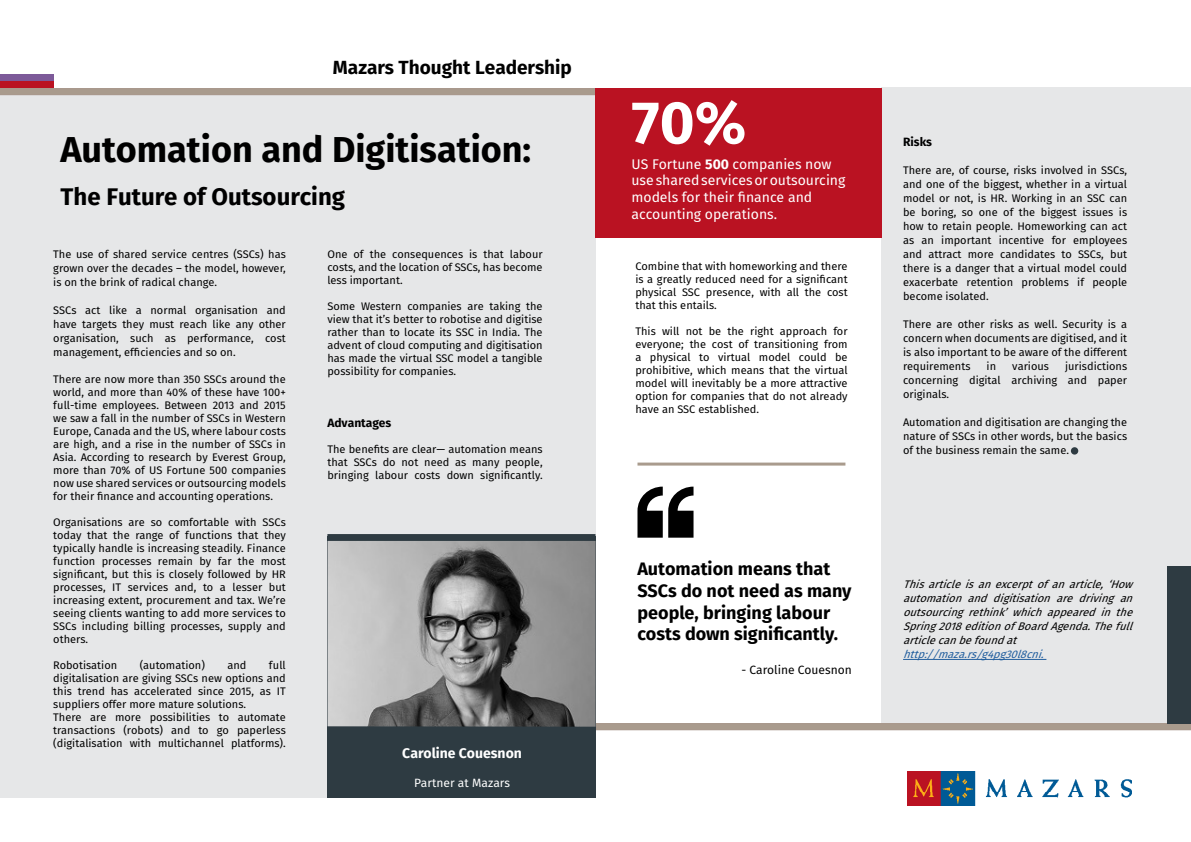
<style>
.page{position:relative;width:1191px;height:842px;background:#fff}
.page>*{position:absolute;margin:0;border:0;box-sizing:border-box;transform-origin:0 0}
.t1{font:700 60px "Fira Sans";color:#fff}
.t2{font:700 36px "Fira Sans";color:#000}
.t3{font:700 24px "Fira Sans";color:#000}
.t4{font:700 19px "Fira Sans";color:#000}
.t5{font:700 18px/21.6px "Fira Sans";color:#000}
.t6{font:14px/16.8px "Fira Sans";color:#fff}
.t7{font:700 14px "Fira Sans";color:#fff}
.t8{font:12px "Fira Sans";color:#000}
.t9{font:700 12px "Fira Sans";color:#000}
.t10{font:12px "Fira Sans";color:#fff}
.t11{font:11px/13px "Fira Sans";color:#000;text-align:justify}
.t12{font:italic 11px/14px "Fira Sans";color:#000;text-align:justify}
.t13{font:italic 11px "Fira Sans";color:#215e9e}
.s1{font-weight:700}
</style>
<div class="page">
<div style="left:881px;top:88px;width:310px;height:635px;background:#e6e7e8"></div>
<div style="left:0;top:88px;width:595px;height:709px;background:#e6e7e8"></div>
<div style="left:0;top:74px;width:53px;height:7px;background:#7d5a99"></div>
<div style="left:0;top:81px;width:53px;height:8px;background:#ba1222"></div>
<div style="left:0;top:88px;width:595px;height:7px;background:#a99b8d"></div>
<img style="left:907px;top:772px;width:224px;height:33px">
<hr style="left:637px;top:463px;width:208px;height:3px;background:#a99b8d">
<svg style="left:637px;top:487px;width:56px;height:51px"></svg>
<div style="left:595px;top:88px;width:286px;height:149px;background:#ba1222"></div>
<div style="left:1070px;top:447px;width:8px;height:8px;background:#2e3b42;border-radius:50%"></div>
<div style="left:595px;top:723px;width:596px;height:7px;background:#a99b8d"></div>
<div style="left:1167px;top:566px;width:24px;height:157px;background:#2e3b42"></div>
<div style="left:327px;top:536px;width:268px;height:261px;background:#2e3b42"></div>
<img style="left:327px;top:541px;width:268px;height:186px">
<hr style="left:327px;top:534px;width:268px;height:3px;background:#2e3b42">
<hr style="left:903px;top:659px;width:143px;height:1px;background:#215e9e">
<h3 class="t4" style="left:333px;top:54px;width:240px">Mazars Thought Leadership</h3>
<h2 class="t2" style="left:61px;top:124px;width:472px">Automation and Digitisation:</h2>
<h3 class="t3" style="left:61px;top:180px;width:286px">The Future of Outsourcing</h3>
<p class="t11" style="left:53px;top:247px;width:234px;line-height:14px">The use of shared service centres (SSCs) has grown over the decades – the model, however, is on the brink of radical change.</p>
<p class="t11" style="left:53px;top:303px;width:234px;line-height:14px">SSCs act like a normal organisation and have targets they must reach like any other organisation, such as performance, cost management, efficiencies and so on.</p>
<p class="t11" style="left:53px;top:372px;width:234px">There are now more than 350 SSCs around the world, and more than 40% of these have 100+ full-time employees. Between 2013 and 2015 we saw a fall in the number of SSCs in Western Europe, Canada and the US, where labour costs are high, and a rise in the number of SSCs in Asia. According to research by Everest Group, more than 70% of US Fortune 500 companies now use shared services or outsourcing models for their finance and accounting operations.</p>
<p class="t11" style="left:53px;top:515px;width:234px">Organisations are so comfortable with SSCs today that the range of functions that they typically handle is increasing steadily. Finance function processes remain by far the most significant, but this is closely followed by HR processes, IT services and, to a lesser but increasing extent, procurement and tax. We’re seeing clients wanting to add more services to SSCs including billing processes, supply and others.</p>
<p class="t11" style="left:53px;top:658px;width:65px">Robotisation</p>
<p class="t11" style="left:140px;top:658px;width:67px">(automation)</p>
<p class="t11" style="left:227px;top:658px;width:21px">and</p>
<p class="t11" style="left:53px;top:658px;width:234px;text-align:left;text-indent:216px">full digitalisation are giving SSCs new options and this trend has accelerated since 2015, as IT suppliers offer more mature solutions.<br>There are more possibilities to automate transactions (robots) and to go paperless (digitalisation with multichannel platforms).</p>
<p class="t11" style="left:327px;top:247px;width:217px">One of the consequences is that labour costs, and the location of SSCs, has become less important.</p>
<p class="t11" style="left:327px;top:299px;width:217px">Some Western companies are taking the view that it’s better to robotise and digitise rather than to locate its SSC in India. The advent of cloud computing and digitisation has made the virtual SSC model a tangible possibility for companies.</p>
<p class="t9" style="left:327px;top:414px;width:65px">Advantages</p>
<p class="t11" style="left:327px;top:442px;width:217px">The benefits are clear— automation means that SSCs do not need as many people, bringing labour costs down significantly.</p>
<p class="t7" style="left:402px;top:744px;width:121px">Caroline Couesnon</p>
<p class="t10" style="left:414px;top:774px;width:97px">Partner at Mazars</p>
<h1 class="t1" style="left:631px;top:80px;width:116px">70%</h1>
<p class="t6" style="left:631px;top:155px;width:215px">US Fortune <span class="s1">500</span> companies now use shared services or outsourcing models for their finance and accounting operations.</p>
<p class="t11" style="left:635px;top:259px;width:214px">Combine that with homeworking and there is a greatly reduced need for a significant physical SSC presence, with all the cost that this entails.</p>
<p class="t11" style="left:635px;top:324px;width:214px">This will not be the right approach for everyone; the cost of transitioning from a physical to virtual model could be prohibitive, which means that the virtual model will inevitably be a more attractive option for companies that do not already have an SSC established.</p>
<h3 class="t5" style="left:637px;top:558px;width:216px">Automation means that<br>SSCs do not need as many people, bringing labour costs down significantly.</h3>
<p class="t8" style="left:741px;top:661px;width:112px">- Caroline Couesnon</p>
<p class="t9" style="left:903px;top:133px;width:31px">Risks</p>
<p class="t11" style="left:903px;top:163px;width:226px;line-height:14px">There are, of course, risks involved in SSCs, and one of the biggest, whether in a virtual model or not, is HR. Working in an SSC can be boring, so one of the biggest issues is how to retain people. Homeworking can act as an important incentive for employees and attract more candidates to SSCs, but there is a danger that a virtual model could exacerbate retention problems if people become isolated.</p>
<p class="t11" style="left:903px;top:317px;width:225px;line-height:14px">There are other risks as well. Security is a concern when documents are digitised, and it is also important to be aware of the different requirements</p>
<p class="t11" style="left:903px;top:359px;width:225px;line-height:14px;text-indent:162px">jurisdictions concerning digital archiving and paper originals.</p>
<p class="t11" style="left:903px;top:415px;width:225px;line-height:14px">Automation and digitisation are changing the nature of SSCs in other words, but the basics of the business remain the same.</p>
<p class="t11" style="left:986px;top:360px;width:11px">in</p>
<p class="t11" style="left:1012px;top:360px;width:38px">various</p>
<p class="t12" style="left:903px;top:577px;width:236px">Thisarticleisanexcerptofanarticle,‘How automation and digitisation are driving an outsourcingrethink’whichappearedinthe Spring2018editionofBoardAgenda.Thefull articlecanbefoundat</p>
<p class="t13" style="left:903px;top:647px;width:147px">http://maza.rs/g4pg30l8cni.</p>
</div>
